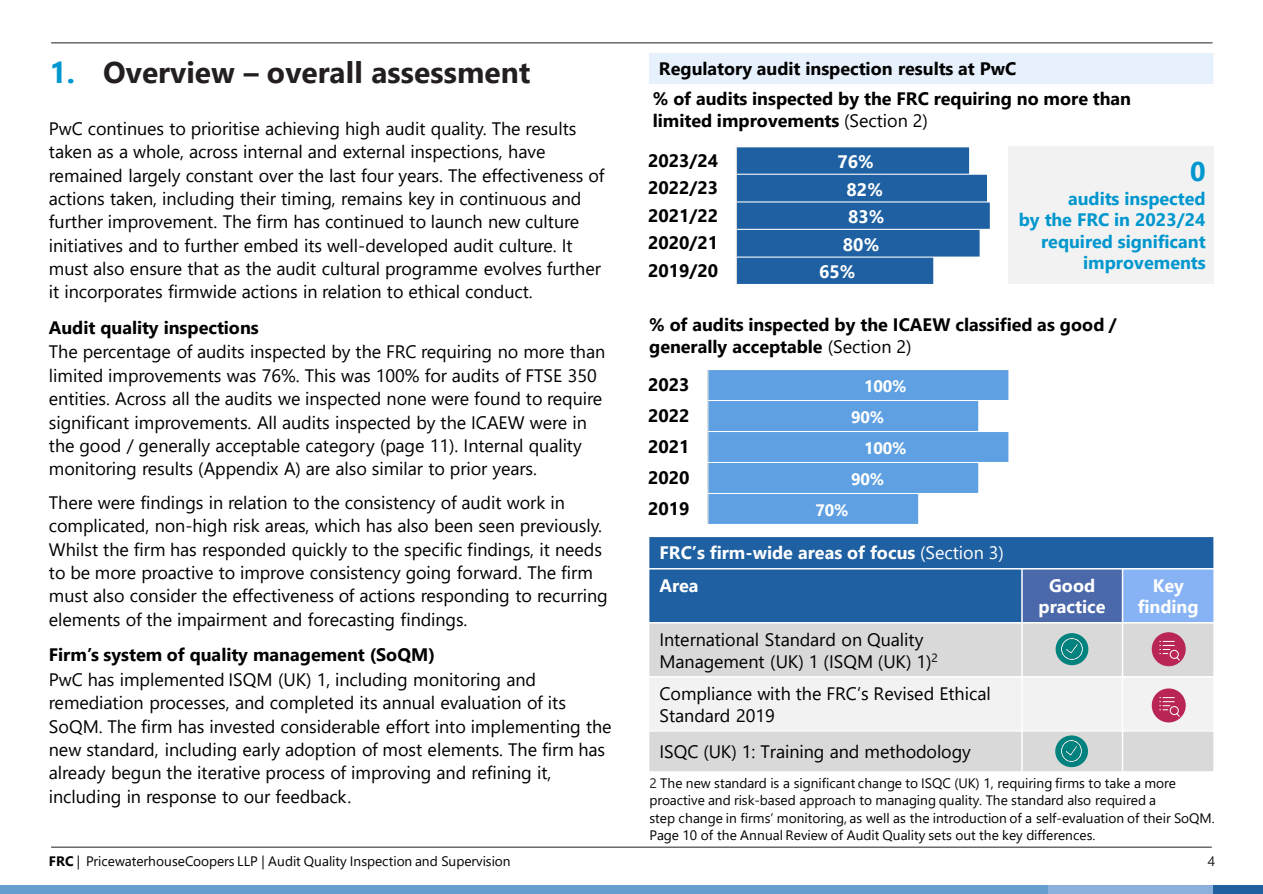
<style>
.page{position:relative;width:1263px;height:894px;background:#fff}
.page>*{position:absolute;margin:0;border:0;box-sizing:border-box;transform-origin:0 0}
.t1{font:700 29.85px "Segoe UI";color:#231f20}
.t2{font:700 27px "Segoe UI";color:#0097ce}
.t3{font:18px/23.4px "Segoe UI";letter-spacing:-.005em;color:#000}
.t4{font:700 18px/21.6px "Segoe UI";color:#000}
.t5{font:700 18px/21.6px "Segoe UI";color:#fff;text-align:center}
.t6{font:700 18px/21.6px "Segoe UI";color:#0097ce;text-align:right}
.t7{font:700 16.5px "Segoe UI";letter-spacing:-.01em;color:#fff}
.t8{font:13.65px/17.5px "Segoe UI";letter-spacing:-.005em;color:#000}
.t9{font:13.65px "Segoe UI";color:#231f20}
.s1{color:#0097ce}
.s2{font-weight:700}
.s3{font-weight:400}
.s4{color:#231f22}
</style>
<div class="page">
<hr style="left:51px;top:42px;width:1161px;height:1px;background:#231f20">
<hr style="left:51px;top:846px;width:1161px;height:1px;background:#231f20">
<div style="left:0;top:885px;width:1048px;height:8px;background:#669ed0"></div>
<div style="left:1048px;top:885px;width:166px;height:8px;background:#8bb0dc"></div>
<div style="left:1214px;top:885px;width:49px;height:8px;background:#20609f"></div>
<div style="left:648px;top:52px;width:566px;height:33px;background:#e7f0fd"></div>
<hr style="left:647px;top:84px;width:568px;height:1px;background:#fff">
<hr style="left:647px;top:52px;width:2px;height:283px;background:#fff">
<hr style="left:1213px;top:52px;width:2px;height:283px;background:#fff">
<hr style="left:647px;top:52px;width:568px;height:1px;background:#fff">
<div style="left:649px;top:536px;width:565px;height:32px;background:#1e60a1"></div>
<div style="left:649px;top:568px;width:373px;height:54px;background:#1e60a1"></div>
<div style="left:1022px;top:568px;width:100px;height:54px;background:#4b68aa"></div>
<div style="left:1122px;top:568px;width:92px;height:54px;background:#87b3f4"></div>
<div style="left:649px;top:622px;width:373px;height:54px;background:#d9d9d9"></div>
<div style="left:1022px;top:622px;width:100px;height:54px;background:#d9d9d9"></div>
<div style="left:1122px;top:622px;width:92px;height:54px;background:#d9d9d9"></div>
<div style="left:649px;top:676px;width:373px;height:54px;background:#f2f2f2"></div>
<div style="left:1022px;top:676px;width:100px;height:54px;background:#f2f2f2"></div>
<div style="left:1122px;top:676px;width:92px;height:54px;background:#f2f2f2"></div>
<div style="left:649px;top:730px;width:373px;height:41px;background:#d9d9d9"></div>
<div style="left:1022px;top:730px;width:100px;height:41px;background:#d9d9d9"></div>
<div style="left:1122px;top:730px;width:92px;height:41px;background:#d9d9d9"></div>
<hr style="left:1021px;top:567px;width:2px;height:205px;background:#fff">
<hr style="left:1122px;top:567px;width:1px;height:205px;background:#fff">
<hr style="left:648px;top:567px;width:567px;height:2px;background:#fff">
<hr style="left:648px;top:621px;width:567px;height:2px;background:#fff">
<hr style="left:648px;top:675px;width:567px;height:2px;background:#fff">
<hr style="left:648px;top:729px;width:567px;height:2px;background:#fff">
<hr style="left:1213px;top:535px;width:2px;height:237px;background:#fff">
<hr style="left:648px;top:535px;width:567px;height:2px;background:#fff">
<div style="left:1056px;top:633px;width:32px;height:32px;background:#00827e;border-radius:50%"></div>
<img style="left:1061px;top:638px;width:21px;height:21px">
<div style="left:1055px;top:735px;width:33px;height:31px;background:#00827e;border-radius:50%"></div>
<img style="left:1061px;top:740px;width:21px;height:21px">
<div style="left:1152px;top:632px;width:33px;height:34px;background:#b92655;border-radius:50%"></div>
<svg style="left:1160px;top:640px;width:20px;height:20px"></svg>
<div style="left:1152px;top:688px;width:33px;height:34px;background:#b92655;border-radius:50%"></div>
<svg style="left:1160px;top:697px;width:20px;height:20px"></svg>
<svg style="left:737px;top:147px;width:253px;height:137px;background:#3570aa"></svg>
<hr style="left:736px;top:147px;width:1px;height:137px;background:#d9d9d9">
<svg style="left:709px;top:370px;width:299px;height:153px;background:#71abe4"></svg>
<hr style="left:707px;top:369px;width:2px;height:155px;background:#d9d9d9">
<div style="left:1008px;top:146px;width:206px;height:137px;background:#f2f2f2"></div>
<h2 class="t1" style="left:50px;top:45px;width:482px"><span class="s1">1.</span> Overview – overall assessment</h2>
<p class="t3" style="left:49px;top:115px;width:557px">PwC continues to prioritise achieving high audit quality. The results taken as a whole, across internal and external inspections, have remained largely constant over the last four years. The effectiveness of actions taken, including their timing, remains key in continuous and further improvement. The firm has continued to launch new culture initiatives and to further embed its well-developed audit culture. It must also ensure that as the audit cultural programme evolves further it incorporates firmwide actions in relation to ethical conduct.</p>
<p class="t4" style="left:49px;top:315px;width:211px">Audit quality inspections</p>
<p class="t3" style="left:49px;top:338px;width:558px">The percentage of audits inspected by the FRC requiring no more than limited improvements was 76%. This was 100% for audits of FTSE 350 entities. Across all the audits we inspected none were found to require significant improvements. All audits inspected by the ICAEW were in the good / generally acceptable category (page 11). Internal quality monitoring results (Appendix A) are also similar to prior years.</p>
<p class="t3" style="left:49px;top:489px;width:560px">There were findings in relation to the consistency of audit work in complicated, non-high risk areas, which has also been seen previously.<br>Whilst the firm has responded quickly to the specific findings, it needs to be more proactive to improve consistency going forward. The firm must also consider the effectiveness of actions responding to recurring elements of the impairment and forecasting findings.</p>
<p class="t4" style="left:49px;top:642px;width:388px">Firm’s system of quality management (SoQM)</p>
<p class="t3" style="left:49px;top:666px;width:564px">PwC has implemented ISQM (UK) 1, including monitoring and remediation processes, and completed its annual evaluation of its SoQM. The firm has invested considerable effort into implementing the new standard, including early adoption of most elements. The firm has already begun the iterative process of improving and refining it, including in response to our feedback.</p>
<p class="t8" style="left:49px;top:850px;width:463px"><span class="s2">FRC</span> | PricewaterhouseCoopers LLP | Audit Quality Inspection and Supervision</p>
<p class="t4" style="left:659px;top:57px;width:359px">Regulatory audit inspection results at PwC</p>
<p class="t4" style="left:653px;top:87px;width:480px">% of audits inspected by the FRC requiring no more than limited improvements <span class="s3">(Section 2)</span></p>
<p class="t4" style="left:648px;top:148px;width:72px">2023/24</p>
<p class="t5" style="left:837px;top:149px;width:38px">76%</p>
<p class="t4" style="left:648px;top:175px;width:72px">2022/23</p>
<p class="t5" style="left:846px;top:177px;width:38px">82%</p>
<p class="t4" style="left:648px;top:203px;width:72px">2021/22</p>
<p class="t5" style="left:848px;top:204px;width:38px">83%</p>
<p class="t4" style="left:648px;top:230px;width:72px">2020/21</p>
<p class="t5" style="left:843px;top:232px;width:38px">80%</p>
<p class="t4" style="left:648px;top:258px;width:72px">2019/20</p>
<p class="t5" style="left:819px;top:259px;width:38px">65%</p>
<p class="t2" style="left:1190px;top:146px;width:17px">0</p>
<p class="t6" style="left:1019px;top:186px;width:189px">audits inspected<br>by the FRC in 2023/24 required significant improvements</p>
<p class="t4" style="left:649px;top:312px;width:469px">% of audits inspected by the ICAEW classified as good / generally acceptable <span class="s3">(Section 2)</span></p>
<p class="t4" style="left:648px;top:372px;width:43px">2023</p>
<p class="t7" style="left:864px;top:370px;width:44px">100%</p>
<p class="t4" style="left:648px;top:403px;width:43px">2022</p>
<p class="t7" style="left:851px;top:401px;width:35px">90%</p>
<p class="t4" style="left:648px;top:434px;width:43px">2021</p>
<p class="t7" style="left:864px;top:432px;width:44px">100%</p>
<p class="t4" style="left:648px;top:465px;width:43px">2020</p>
<p class="t7" style="left:851px;top:463px;width:35px">90%</p>
<p class="t4" style="left:648px;top:496px;width:43px">2019</p>
<p class="t7" style="left:815px;top:494px;width:35px">70%</p>
<p class="t5" style="left:659px;top:540px;width:346px">FRC’s firm-wide areas of focus <span class="s3">(Section 3)</span></p>
<p class="t5" style="left:659px;top:573px;width:41px">Area</p>
<p class="t5" style="left:1038px;top:573px;width:68px">Good practice</p>
<p class="t5" style="left:1138px;top:573px;width:62px">Key finding</p>
<p class="t3" style="left:659px;top:626px;width:280px;line-height:21.6px">International Standard on Quality<br>Management (UK) 1 (ISQM (UK) 1)<sup>2</sup></p>
<p class="t3" style="left:659px;top:680px;width:333px;line-height:21.6px">Compliance with the FRC’s Revised Ethical<br>Standard 2019</p>
<p class="t3" style="left:659px;top:738px;width:313px">ISQC (UK) 1: Training and methodology</p>
<p class="t8" style="left:649px;top:772px;width:567px"><span class="s4">2</span> The new standard is a significant change to ISQC (UK) 1, requiring firms to take a more proactive and risk-based approach to managing quality. The standard also required a<br>step change in firms’ monitoring, as well as the introduction of a self-evaluation of their SoQM.<br>Page 10 of the Annual Review of Audit Quality sets out the key differences.</p>
<p class="t9" style="left:1208px;top:847px;width:9px">4</p>
</div>
